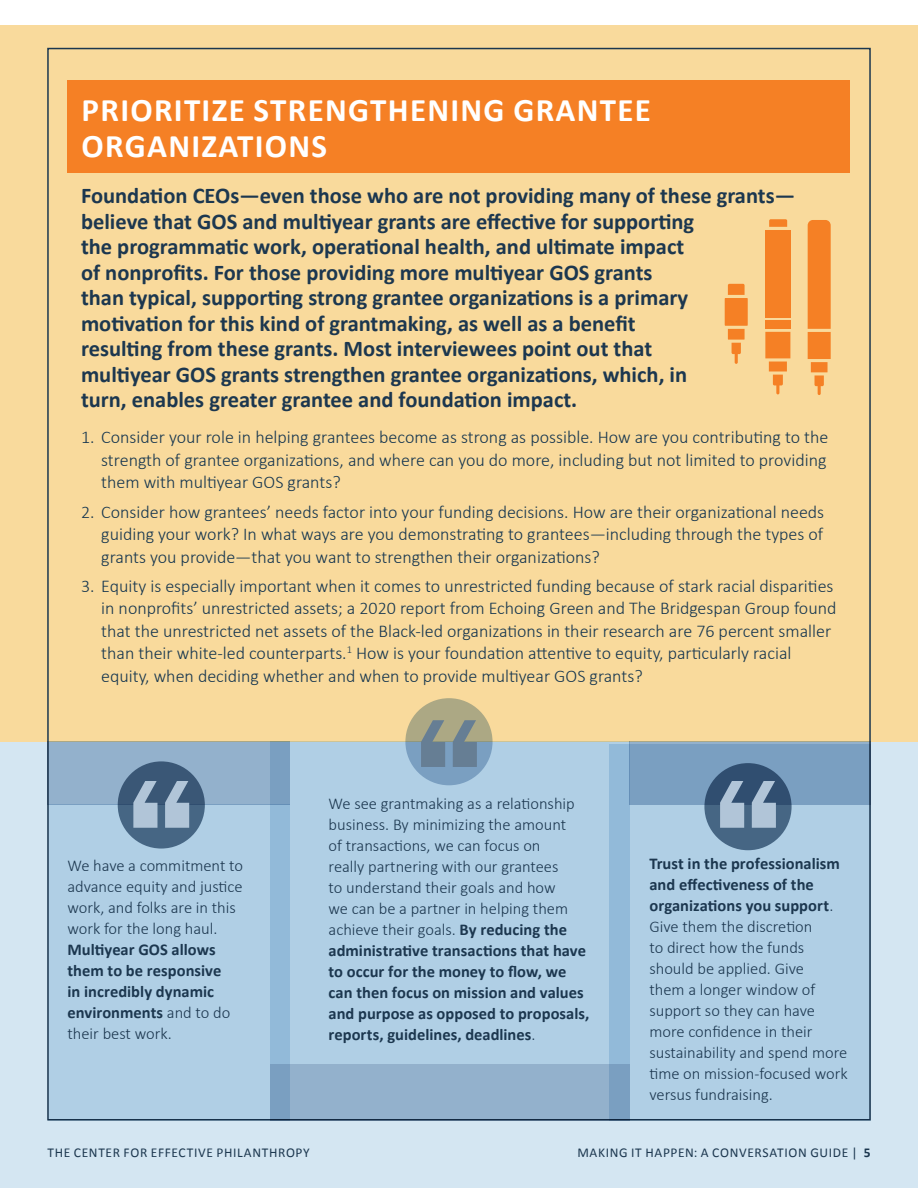
<style>
.page{position:relative;width:918px;height:1188px;background:#fff}
.page>*{position:absolute;margin:0;border:0;box-sizing:border-box;transform-origin:0 0}
.page_sub-_headline{font:700 33px/36px "Calibri";letter-spacing:.04em;color:#fff}
.INTRO{font:700 22.5px/25.5px "Calibri";color:#1c374f}
.t1{font:300 18px/22.5px "Calibri";color:#16364f;text-align:justify}
.t2{font:300 16.5px/21px "Calibri";color:#1c374f}
.t3{font:13.5px "Calibri";letter-spacing:.05em;color:#1c374f}
.s1{font-weight:700}
</style>
<div class="page">
<div style="left:0;top:25px;width:918px;height:717px;background:#f9da9c"></div>
<div style="left:0;top:742px;width:918px;height:446px;background:#d4e6f2"></div>
<div style="left:47px;top:742px;width:242px;height:63px;background:#93b1cc"></div>
<div style="left:629px;top:742px;width:242px;height:63px;background:#93b1cc"></div>
<div style="left:270px;top:742px;width:359px;height:322px;background:#b0cfe5"></div>
<svg style="left:405px;top:698px;width:88px;height:87px;background:#95a4a0"></svg>
<svg style="left:610px;top:744px;width:261px;height:376px;background:#a5c6de"></svg>
<svg style="left:48px;top:804px;width:241px;height:316px;background:#accce3"></svg>
<div style="left:68px;top:80px;width:782px;height:93px;background:#f58025"></div>
<svg style="left:769px;top:219px;width:18px;height:8px"></svg>
<div style="left:765px;top:230px;width:25px;height:87px;background:#f58025"></div>
<svg style="left:765px;top:332px;width:25px;height:62px"></svg>
<div style="left:765px;top:320px;width:25px;height:9px;background:#f58025"></div>
<svg style="left:725px;top:284px;width:23px;height:80px"></svg>
<svg style="left:808px;top:220px;width:23px;height:175px;background:#f58e38"></svg>
<svg style="left:421px;top:720px;width:24px;height:47px"></svg>
<svg style="left:453px;top:720px;width:24px;height:47px"></svg>
<svg style="left:704px;top:763px;width:88px;height:87px;background:#3d5d7c"></svg>
<svg style="left:720px;top:781px;width:24px;height:47px"></svg>
<svg style="left:752px;top:781px;width:24px;height:47px"></svg>
<div style="left:118px;top:761px;width:87px;height:88px;background:linear-gradient(to right,#41607e,#436280);border-radius:50%"></div>
<svg style="left:133px;top:781px;width:24px;height:47px"></svg>
<svg style="left:165px;top:781px;width:24px;height:47px"></svg>
<svg style="left:270px;top:1064px;width:359px;height:56px;background:#8dacc8"></svg>
<p class="page_sub-_headline" style="left:82px;top:92px;width:571px">PRIORITIZE STRENGTHENING GRANTEE<br>ORGANIZATIONS</p>
<p class="INTRO" style="left:81px;top:183px;width:716px">Foundation CEOs—even those who are not providing many of these grants— believe that GOS and multiyear grants are effective for supporting<br>the programmatic work, operational health, and ultimate impact<br>of nonprofits. For those providing more multiyear GOS grants<br>than typical, supporting strong grantee organizations is a primary motivation for this kind of grantmaking, as well as a benefit<br>resulting from these grants. Most interviewees point out that<br>multiyear GOS grants strengthen grantee organizations, which, in<br>turn, enables greater grantee and foundation impact.</p>
<p class="t1" style="left:101px;top:426px;width:729px;text-indent:-20px">1. Consider your role in helping grantees become as strong as possible. How are you contributing to the strength of grantee organizations, and where can you do more, including but not limited to providing them with multiyear GOS grants?</p>
<p class="t1" style="left:101px;top:500px;width:724px;text-indent:-20px">2. Consider how grantees’ needs factor into your funding decisions. How are their organizational needs guiding your work? In what ways are you demonstrating to grantees—including through the types of grants you provide—that you want to strengthen their organizations?</p>
<p class="t1" style="left:101px;top:574px;width:737px;text-align:left;text-indent:-20px">3. Equity is especially important when it comes to unrestricted funding because of stark racial disparities in nonprofits’ unrestricted assets; a 2020 report from Echoing Green and The Bridgespan Group found that the unrestricted net assets of the Black-led organizations in their research are 76 percent smaller than their white-led counterparts.<sup>1</sup> How is your foundation attentive to equity, particularly racial equity, when deciding whether and when to provide multiyear GOS grants?</p>
<p class="t2" style="left:329px;top:793px;width:262px">We see grantmaking as a relationship business. By minimizing the amount<br>of transactions, we can focus on<br>really partnering with our grantees<br>to understand their goals and how<br>we can be a partner in helping them achieve their goals. <span class="s1">By reducing the administrative transactions that have to occur for the money to flow, we can then focus on mission and values and purpose as opposed to proposals, reports, guidelines, deadlines</span>.</p>
<p class="t2" style="left:67px;top:855px;width:177px">We have a commitment to advance equity and justice work, and folks are in this work for the long haul.<br><span class="s1">Multiyear GOS allows them to be responsive<br>in incredibly dynamic environments</span> and to do their best work.</p>
<p class="t2" style="left:649px;top:853px;width:200px"><span class="s1">Trust in the professionalism and effectiveness of the organizations you support</span>.<br>Give them the discretion<br>to direct how the funds should be applied. Give<br>them a longer window of support so they can have more confidence in their sustainability and spend more time on mission-focused work versus fundraising.</p>
<p class="t3" style="left:47px;top:1144px;width:264px">THE CENTER FOR EFFECTIVE PHILANTHROPY</p>
<p class="t3" style="left:577px;top:1144px;width:295px">MAKING IT HAPPEN: A CONVERSATION GUIDE | <span class="s1">5</span></p>
</div>
